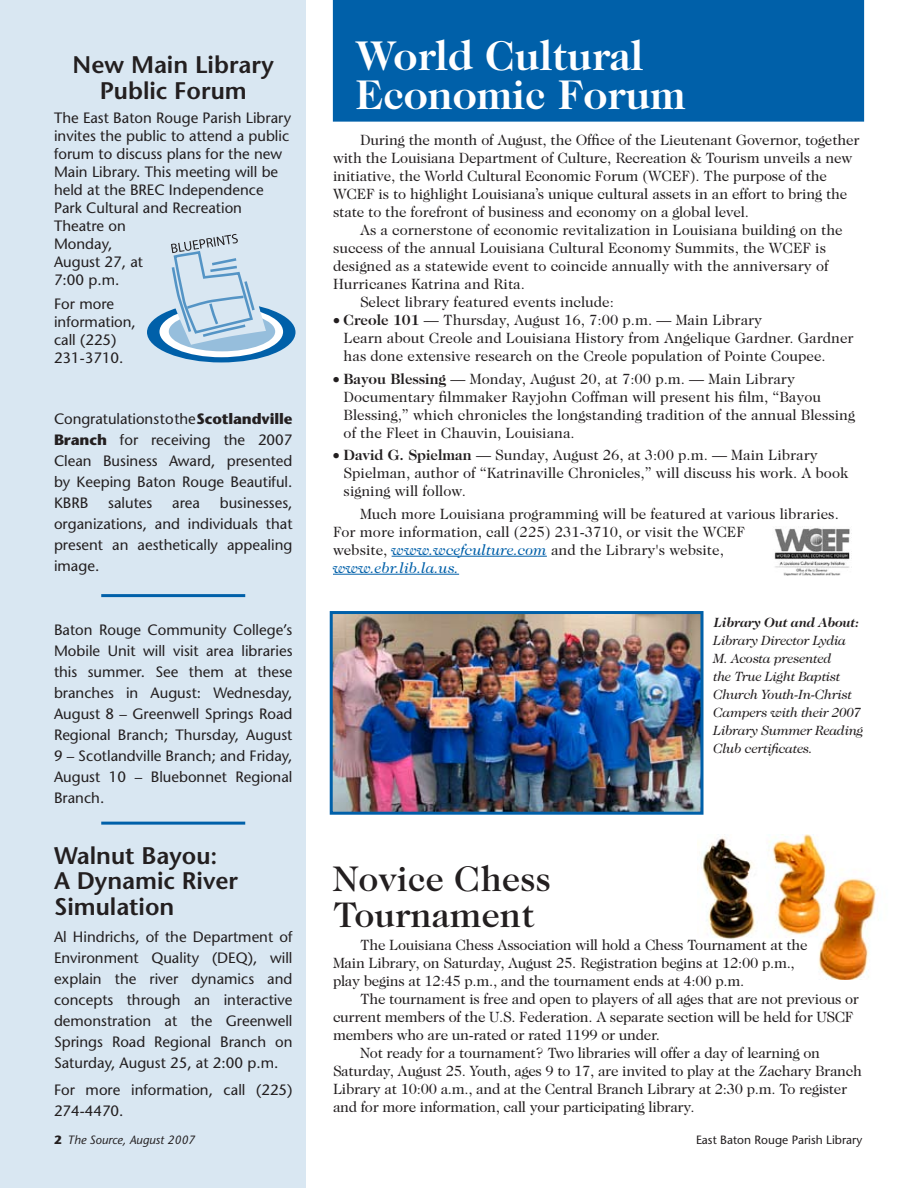
<style>
.page{position:relative;width:918px;height:1188px;background:#fff}
.page>*{position:absolute;margin:0;border:0;box-sizing:border-box;transform-origin:0 0}
.t1{font:700 42px/39px "Caslon Two Twenty Four";color:#fff}
.t2{font:500 36px/36px "Caslon Two Twenty Four";color:#231f20}
.t3{font:600 24px/25.5px "Stone Sans";color:#231f20;text-align:center}
.t4{font:15px/18px "Caslon Two Twenty Four";color:#231f20}
.t5{font:15px/21px "Stone Sans";color:#231f20;text-align:justify}
.t6{font:15px/18px "Caslon Two Twenty Four";letter-spacing:-.02em;color:#231f20}
.t7{font:italic 13.5px/18px "Caslon Two Twenty Four";letter-spacing:-.02em;color:#231f20}
.t8{font:italic 700 13.5px "Caslon Two Twenty Four";letter-spacing:-.02em;color:#231f20}
.t9{font:12px "Stone Sans";color:#231f20}
.t10{font:italic 12px "Stone Sans";color:#231f20}
.s1{font-weight:700}
.s2{font-style:italic;color:#0060a9}
</style>
<div class="page">
<div style="left:0;top:0;width:306px;height:1188px;background:#d9e7f2"></div>
<hr style="left:392px;top:556px;width:155px;height:1px;background:#0060a9">
<hr style="left:333px;top:574px;width:126px;height:1px;background:#0060a9">
<div style="left:147px;top:302px;width:149px;height:60px;background:#0060a9;border-radius:50%"></div>
<div style="left:159px;top:306px;width:124px;height:51px;background:#fff;border-radius:50%"></div>
<div style="left:169px;top:312px;width:106px;height:39px;background:#96bedc;border-radius:50%"></div>
<svg style="left:163px;top:233px;width:103px;height:112px"></svg>
<img style="left:774px;top:528px;width:78px;height:47px">
<div style="left:333px;top:0;width:531px;height:122px;background:#0060a9"></div>
<hr style="left:101px;top:822px;width:144px;height:3px;background:#0060a9">
<img style="left:701px;top:834px;width:175px;height:145px">
<hr style="left:101px;top:594px;width:144px;height:3px;background:#0060a9">
<img style="left:334px;top:615px;width:366px;height:196px">
<div style="left:330px;top:611px;width:374px;height:204px;border:3px solid #0060a9"></div>
<h3 class="t3" style="left:73px;top:52px;width:203px">New Main Library<br>Public Forum</h3>
<p class="t5" style="left:54px;top:108px;width:239px;line-height:18px;text-align:left">The East Baton Rouge Parish Library invites the public to attend a public forum to discuss plans for the new<br>Main Library. This meeting will be held at the BREC Independence<br>Park Cultural and Recreation<br>Theatre on<br>Monday,<br>August 27, at<br>7:00 p.m.</p>
<p class="t5" style="left:54px;top:294px;width:83px;line-height:18px;text-align:left">For more information, call (225)<br>231-3710.</p>
<p class="t5" style="left:54px;top:408px;width:240px">Congratulations to the <span class="s1">Scotlandville Branch</span> for receiving the 2007<br>Clean Business Award, presented by Keeping Baton Rouge Beautiful.<br>KBRB</p>
<p class="t5" style="left:54px;top:492px;width:240px;text-indent:166px">businesses, organizations, and individuals that present an aesthetically appealing image.</p>
<p class="t5" style="left:108px;top:492px;width:46px">salutes</p>
<p class="t5" style="left:172px;top:492px;width:29px">area</p>
<p class="t5" style="left:54px;top:619px;width:240px">Baton Rouge Community College’s Mobile Unit will visit area libraries this summer. See them at these branches in August: Wednesday, August 8 – Greenwell Springs Road Regional Branch; Thursday, August 9 – Scotlandville Branch; and Friday, August 10 – Bluebonnet Regional Branch.</p>
<h3 class="t3" style="left:54px;top:843px;width:186px;text-align:left">Walnut Bayou:<br>A Dynamic River<br>Simulation</h3>
<p class="t5" style="left:54px;top:926px;width:240px">Al Hindrichs, of the Department of Environment Quality (DEQ), will explain the river dynamics and concepts through an interactive demonstration at the Greenwell Springs Road Regional Branch on Saturday, August 25, at 2:00 p.m.</p>
<p class="t5" style="left:54px;top:1079px;width:240px">For more information, call (225)<br>274-4470.</p>
<h1 class="t1" style="left:356px;top:36px;width:332px">World Cultural<br>Economic Forum</h1>
<p class="t4" style="left:333px;top:131px;width:528px;text-indent:27px">During the month of August, the Office of the Lieutenant Governor, together with the Louisiana Department of Culture, Recreation &amp; Tourism unveils a new initiative, the World Cultural Economic Forum (WCEF). The purpose of the WCEF is to highlight Louisiana’s unique cultural assets in an effort to bring the state to the forefront of business and economy on a global level.</p>
<p class="t4" style="left:360px;top:221px;width:484px">As a cornerstone of economic revitalization in Louisiana building on the</p>
<p class="t4" style="left:333px;top:239px;width:495px">success of the annual Louisiana Cultural Economy Summits, the WCEF is</p>
<p class="t4" style="left:333px;top:257px;width:497px">designed as a statewide event to coincide annually with the anniversary of</p>
<p class="t4" style="left:333px;top:275px;width:193px">Hurricanes Katrina and Rita.</p>
<p class="t4" style="left:360px;top:293px;width:255px">Select library featured events include:</p>
<p class="t4" style="left:344px;top:311px;width:512px;text-indent:-11px">• <span class="s1">Creole 101</span> — Thursday, August 16, 7:00 p.m. — Main Library<br>Learn about Creole and Louisiana History from Angelique Gardner. Gardner has done extensive research on the Creole population of Pointe Coupee.</p>
<p class="t4" style="left:344px;top:369px;width:513px;text-indent:-11px">• <span class="s1">Bayou Blessing</span> — Monday, August 20, at 7:00 p.m. — Main Library Documentary filmmaker Rayjohn Coffman will present his film, “Bayou Blessing,” which chronicles the longstanding tradition of the annual Blessing of the Fleet in Chauvin, Louisiana.</p>
<p class="t4" style="left:344px;top:446px;width:506px;text-indent:-11px">• <span class="s1">David G. Spielman</span> — Sunday, August 26, at 3:00 p.m. — Main Library<br>Spielman, author of “Katrinaville Chronicles,” will discuss his work. A book signing will follow.</p>
<p class="t4" style="left:333px;top:504px;width:507px;text-indent:27px">Much more Louisiana programming will be featured at various libraries.<br>For more information, call (225) 231-3710, or visit the WCEF<br>website, <span class="s2">www.wcefculture.com</span> and the Library's website, <span class="s2">www.ebr.lib.la.us.</span></p>
<p class="t8" style="left:714px;top:615px;width:147px">Library Out and About:</p>
<p class="t7" style="left:714px;top:631px;width:152px">Library Director Lydia<br>M. Acosta presented<br>the True Light Baptist<br>Church Youth-In-Christ<br>Campers with their 2007<br>Library Summer Reading<br>Club certificates.</p>
<h2 class="t2" style="left:333px;top:860px;width:219px">Novice Chess<br>Tournament</h2>
<p class="t6" style="left:333px;top:935px;width:476px;text-indent:27px">The Louisiana Chess Association will hold a Chess Tournament at the<br>Main Library, on Saturday, August 25. Registration begins at 12:00 p.m., play begins at 12:45 p.m., and the tournament ends at 4:00 p.m.</p>
<p class="t6" style="left:360px;top:989px;width:500px">The tournament is free and open to players of all ages that are not previous or</p>
<p class="t6" style="left:333px;top:1007px;width:522px">current members of the U.S. Federation. A separate section will be held for USCF</p>
<p class="t6" style="left:333px;top:1025px;width:328px">members who are un-rated or rated 1199 or under.</p>
<p class="t6" style="left:360px;top:1043px;width:462px">Not ready for a tournament? Two libraries will offer a day of learning on</p>
<p class="t6" style="left:333px;top:1061px;width:531px">Saturday, August 25. Youth, ages 9 to 17, are invited to play at the Zachary Branch</p>
<p class="t6" style="left:333px;top:1079px;width:516px">Library at 10:00 a.m., and at the Central Branch Library at 2:30 p.m. To register</p>
<p class="t6" style="left:333px;top:1097px;width:363px">and for more information, call your participating library.</p>
<p class="t10" style="left:68px;top:1132px;width:129px">The Source, August 2007</p>
<p class="t9" style="left:696px;top:1132px;width:168px">East Baton Rouge Parish Library</p>
</div>
